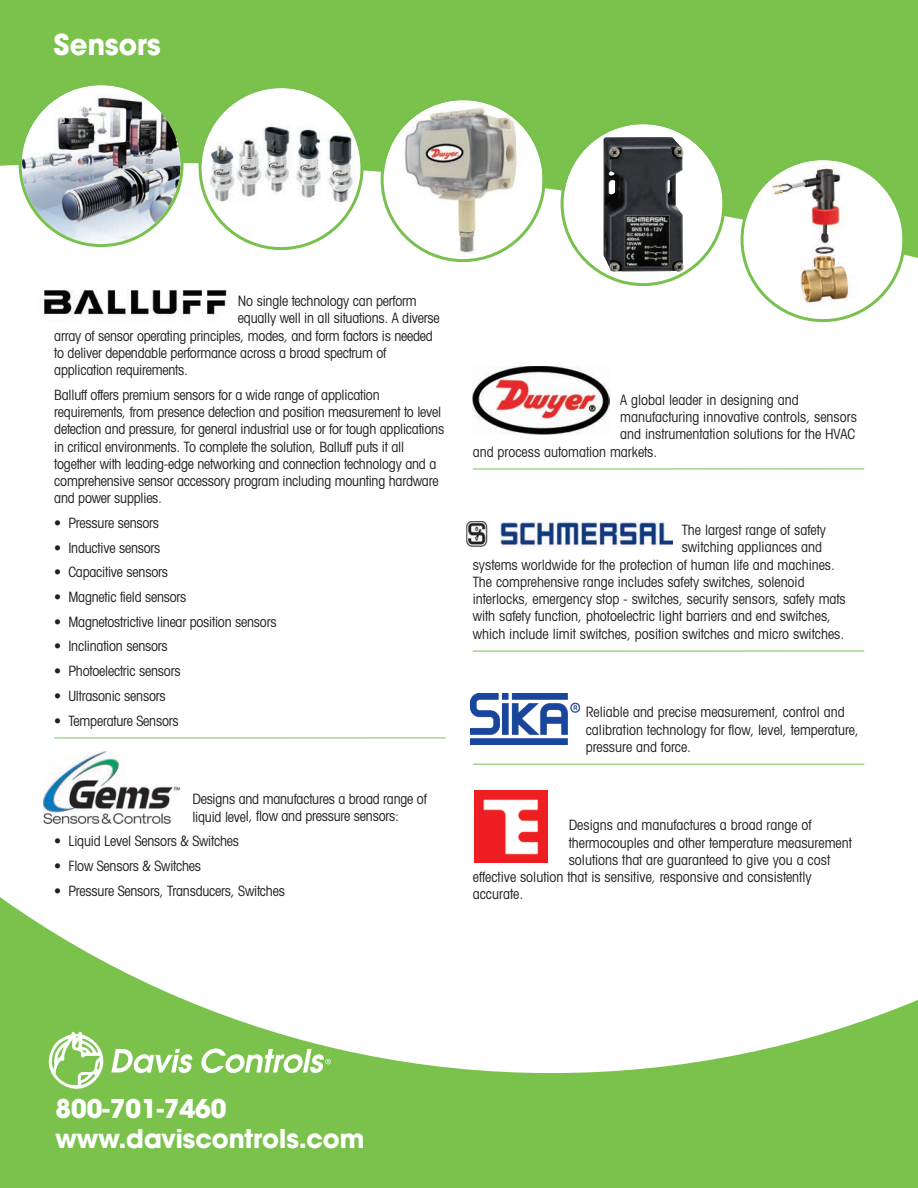
<style>
.page{position:relative;width:918px;height:1188px;background:#fff}
.page>*{position:absolute;margin:0;border:0;box-sizing:border-box;transform-origin:0 0}
.t1{font:700 31.8px "Avant Gard";color:#fff}
.t2{font:700 28.5px/30px "Avant Gard";color:#fff}
.t3{font:condensed 14.25px/17.2px "Avant Garde";letter-spacing:-.015em;color:#231f20}
</style>
<div class="page">
<div style="left:0;top:887px;width:918px;height:301px;background:#7bc24c"></div>
<svg style="left:0;top:887px;width:918px;height:186px;fill:#fff"></svg>
<div style="left:0;top:0;width:918px;height:297px;background:#7bc24c"></div>
<svg style="left:0;top:163px;width:918px;height:134px;background:#f4faf0"></svg>
<svg style="left:111px;top:1049px;width:82px;height:24px"></svg>
<svg style="left:200px;top:1048px;width:131px;height:25px"></svg>
<svg style="left:49px;top:1032px;width:56px;height:57px"></svg>
<hr style="left:54px;top:738px;width:392px;height:1px;background:#78c14e">
<hr style="left:473px;top:469px;width:391px;height:1px;background:#78c14e">
<hr style="left:473px;top:651px;width:391px;height:1px;background:#78c14e">
<hr style="left:473px;top:764px;width:391px;height:1px;background:#78c14e">
<svg style="left:19px;top:85px;width:165px;height:162px;background:#abb8ab"></svg>
<svg style="left:199px;top:88px;width:165px;height:162px;background:#d3dfcd"></svg>
<svg style="left:381px;top:100px;width:165px;height:162px;background:#ced7c3"></svg>
<svg style="left:561px;top:124px;width:165px;height:162px;background:#9ea999"></svg>
<svg style="left:741px;top:160px;width:164px;height:162px"></svg>
<img style="left:44px;top:752px;width:135px;height:72px">
<img style="left:472px;top:366px;width:137px;height:69px">
<img style="left:34px;top:280px;width:201px;height:38px">
<img style="left:475px;top:790px;width:73px;height:73px">
<img style="left:470px;top:694px;width:110px;height:50px">
<img style="left:467px;top:522px;width:206px;height:24px">
<h1 class="t1" style="left:54px;top:34px;width:108px">Sensors</h1>
<p class="t3" style="left:238px;top:294px;width:180px">No single technology can perform</p>
<p class="t3" style="left:238px;top:311px;width:203px">equally well in all situations. A diverse</p>
<p class="t3" style="left:54px;top:328px;width:380px">array of sensor operating principles, modes, and form factors is needed</p>
<p class="t3" style="left:54px;top:346px;width:334px">to deliver dependable performance across a broad spectrum of</p>
<p class="t3" style="left:54px;top:363px;width:135px">application requirements.</p>
<p class="t3" style="left:54px;top:388px;width:391px">Balluff offers premium sensors for a wide range of application requirements, from presence detection and position measurement to level detection and pressure, for general industrial use or for tough applications in critical environments. To complete the solution, Balluff puts it all together with leading-edge networking and connection technology and a comprehensive sensor accessory program including mounting hardware and power supplies.</p>
<p class="t3" style="left:54px;top:516px;width:106px">• Pressure sensors</p>
<p class="t3" style="left:54px;top:540px;width:108px">• Inductive sensors</p>
<p class="t3" style="left:54px;top:565px;width:115px">• Capacitive sensors</p>
<p class="t3" style="left:54px;top:590px;width:134px">• Magnetic field sensors</p>
<p class="t3" style="left:54px;top:614px;width:224px">• Magnetostrictive linear position sensors</p>
<p class="t3" style="left:54px;top:639px;width:115px">• Inclination sensors</p>
<p class="t3" style="left:54px;top:664px;width:128px">• Photoelectric sensors</p>
<p class="t3" style="left:54px;top:689px;width:113px">• Ultrasonic sensors</p>
<p class="t3" style="left:54px;top:713px;width:126px">• Temperature Sensors</p>
<p class="t3" style="left:192px;top:792px;width:236px">Designs and manufactures a broad range of liquid level, flow and pressure sensors:</p>
<p class="t3" style="left:54px;top:834px;width:186px">• Liquid Level Sensors &amp; Switches</p>
<p class="t3" style="left:54px;top:859px;width:148px">• Flow Sensors &amp; Switches</p>
<p class="t3" style="left:54px;top:883px;width:232px">• Pressure Sensors, Transducers, Switches</p>
<p class="t3" style="left:620px;top:393px;width:180px">A global leader in designing and</p>
<p class="t3" style="left:620px;top:410px;width:238px">manufacturing innovative controls, sensors</p>
<p class="t3" style="left:620px;top:427px;width:236px">and instrumentation solutions for the HVAC</p>
<p class="t3" style="left:473px;top:444px;width:186px">and process automation markets.</p>
<p class="t3" style="left:682px;top:523px;width:146px">The largest range of safety</p>
<p class="t3" style="left:682px;top:540px;width:142px">switching appliances and</p>
<p class="t3" style="left:473px;top:557px;width:364px">systems worldwide for the protection of human life and machines.</p>
<p class="t3" style="left:473px;top:575px;width:333px">The comprehensive range includes safety switches, solenoid</p>
<p class="t3" style="left:473px;top:592px;width:375px">interlocks, emergency stop - switches, security sensors, safety mats</p>
<p class="t3" style="left:473px;top:609px;width:360px">with safety function, photoelectric light barriers and end switches,</p>
<p class="t3" style="left:473px;top:626px;width:373px">which include limit switches, position switches and micro switches.</p>
<p class="t3" style="left:586px;top:705px;width:275px">Reliable and precise measurement, control and calibration technology for flow, level, temperature, pressure and force.</p>
<p class="t3" style="left:569px;top:818px;width:244px">Designs and manufactures a broad range of</p>
<p class="t3" style="left:569px;top:835px;width:285px">thermocouples and other temperature measurement</p>
<p class="t3" style="left:569px;top:853px;width:263px">solutions that are guaranteed to give you a cost</p>
<p class="t3" style="left:473px;top:870px;width:340px">effective solution that is sensitive, responsive and consistently</p>
<p class="t3" style="left:473px;top:887px;width:52px">accurate.</p>
<h2 class="t2" style="left:56px;top:1097px;width:310px">800-701-7460 www.daviscontrols.com</h2>
</div>
